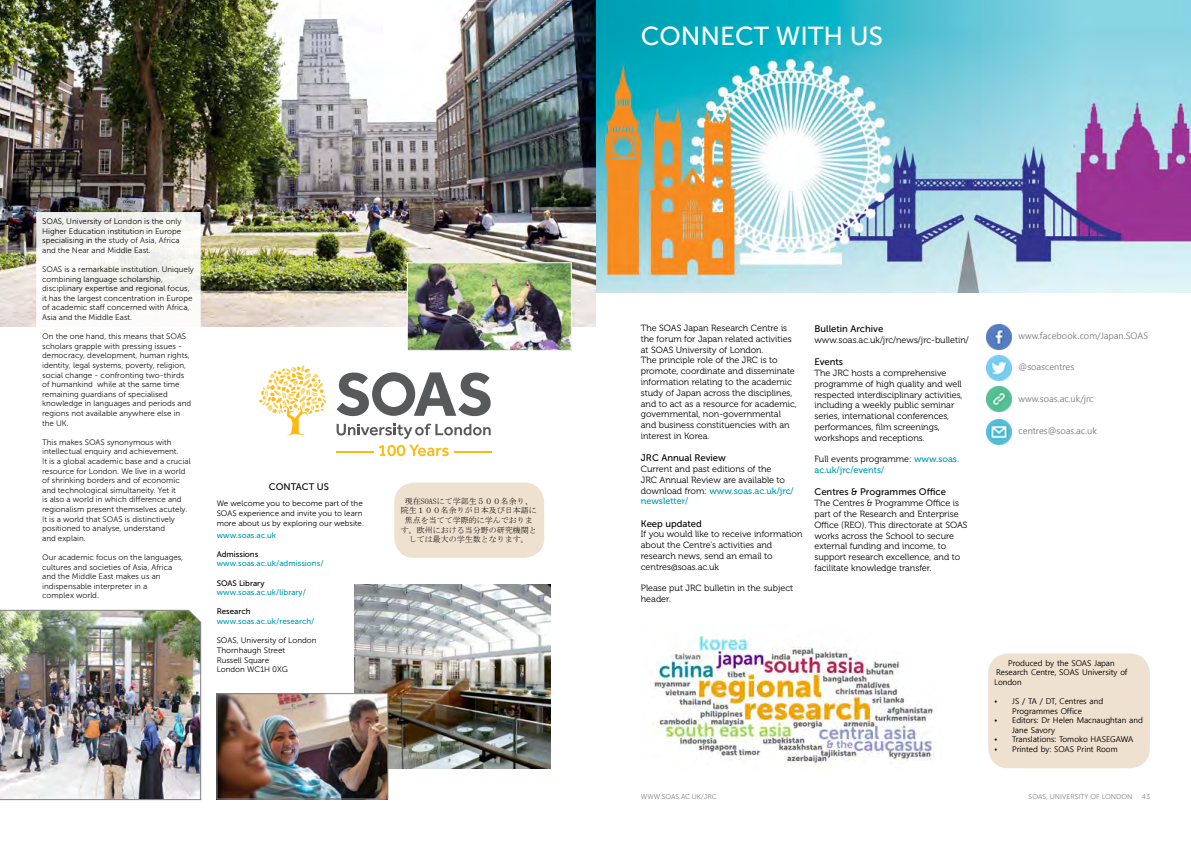
<style>
.page{position:relative;width:1191px;height:842px;background:#fff}
.page>*{position:absolute;margin:0;border:0;box-sizing:border-box;transform-origin:0 0}
.t1{font:26px "Museo Sans 500";color:#fff}
.t2{font:9.5px "Museo Sans 500";color:#000}
.t3{font:9px/10.8px "Museo 300";color:#000}
.t4{font:9px "Malgun Gothic";color:#807f83}
.t5{font:9px/10.8px "Museo 500";color:#009db1}
.t6{font:8px/9.6px "Museo Sans 300";color:#000}
.t7{font:8px/9.6px "Malgun Gothic";color:#000}
.t8{font:8px "Museo Sans 500";color:#009db1}
.t9{font:8px/9.6px "MS Mincho";color:#000;text-align:center}
.t10{font:8px "Museo Sans 500";color:#000}
.t11{font:7px "Museo Sans 300";color:#807f83}
.s1{font-family:"Museo 300";color:#000}
.s2{font-family:"Museo 500";color:#009db1}
</style>
<div class="page">
<div style="left:397px;top:485px;width:144px;height:70px;background:#efe1cf;border-radius:17px"></div>
<div style="left:394px;top:482px;width:150px;height:76px;border:6px solid #efe1cf;border-radius:17px"></div>
<img style="left:597px;top:0;width:594px;height:293px">
<img style="left:653px;top:631px;width:282px;height:133px">
<img style="left:986px;top:324px;width:25px;height:25px">
<img style="left:986px;top:387px;width:25px;height:25px">
<img style="left:986px;top:419px;width:25px;height:25px">
<img style="left:986px;top:356px;width:25px;height:25px">
<img style="left:0;top:610px;width:201px;height:190px">
<img style="left:0;top:0;width:595px;height:327px">
<div style="left:39px;top:215px;width:159px;height:386px;background:#fff"></div>
<div style="left:36px;top:212px;width:165px;height:392px;border:6px solid #fff"></div>
<img style="left:409px;top:264px;width:160px;height:85px">
<div style="left:407px;top:262px;width:164px;height:89px;border:1px solid #fff"></div>
<svg style="left:336px;top:372px;width:155px;height:44px"></svg>
<svg style="left:336px;top:424px;width:155px;height:15px"></svg>
<svg style="left:259px;top:365px;width:67px;height:71px"></svg>
<hr style="left:337px;top:452px;width:37px;height:1px;background:#fdb913">
<hr style="left:454px;top:452px;width:37px;height:1px;background:#fdb913">
<svg style="left:379px;top:445px;width:70px;height:11px"></svg>
<div style="left:991px;top:656px;width:155px;height:109px;background:#efe1cf;border-radius:17px"></div>
<div style="left:988px;top:653px;width:161px;height:115px;border:6px solid #efe1cf;border-radius:17px"></div>
<img style="left:355px;top:584px;width:195px;height:185px">
<img style="left:219px;top:695px;width:167px;height:102px">
<div style="left:217px;top:693px;width:171px;height:106px;border:1px solid #807f83"></div>
<p class="t6" style="left:42px;top:217px;width:141px">SOAS, University of London is the only Higher Education institution in Europe specialising in the study of Asia, Africa and the Near and Middle East.</p>
<p class="t6" style="left:42px;top:265px;width:153px">SOAS is a remarkable institution. Uniquely combining language scholarship, disciplinary expertise and regional focus, it has the largest concentration in Europe of academic staff concerned with Africa, Asia and the Middle East.</p>
<p class="t6" style="left:42px;top:332px;width:151px">On the one hand, this means that SOAS scholars grapple with pressing issues - democracy, development, human rights, identity, legal systems, poverty, religion, social change - confronting two-thirds of humankind while at the same time remaining guardians of specialised knowledge in languages and periods and regions not available anywhere else in the UK.</p>
<p class="t6" style="left:42px;top:437px;width:150px">This makes SOAS synonymous with intellectual enquiry and achievement.<br>It is a global academic base and a crucial resource for London. We live in a world of shrinking borders and of economic and technological simultaneity. Yet it<br>is also a world in which difference and regionalism present themselves acutely.<br>It is a world that SOAS is distinctively positioned to analyse, understand<br>and explain.</p>
<p class="t6" style="left:42px;top:553px;width:143px">Our academic focus on the languages, cultures and societies of Asia, Africa and the Middle East makes us an indispensable interpreter in a<br>complex world.</p>
<p class="t2" style="left:269px;top:481px;width:61px">CONTACT US</p>
<p class="t6" style="left:217px;top:499px;width:149px">We welcome you to become part of the<br>SOAS experience and invite you to learn more about us by exploring our website.</p>
<p class="t8" style="left:217px;top:530px;width:61px">www.soas.ac.uk</p>
<p class="t10" style="left:217px;top:550px;width:43px">Admissions</p>
<p class="t8" style="left:217px;top:559px;width:108px">www.soas.ac.uk/admissions/</p>
<p class="t10" style="left:217px;top:578px;width:49px">SOAS Library</p>
<p class="t8" style="left:217px;top:588px;width:91px">www.soas.ac.uk/library/</p>
<p class="t10" style="left:217px;top:607px;width:35px">Research</p>
<p class="t8" style="left:217px;top:617px;width:99px">www.soas.ac.uk/research/</p>
<p class="t6" style="left:217px;top:636px;width:101px">SOAS, University of London<br>Thornhaugh Street<br>Russell Square<br>London WC1H 0XG</p>
<p class="t9" style="left:401px;top:496px;width:137px">現在SOASにて学部生５００名余り、院生１００名余りが日本及び日本語に焦点を当てて学際的に学んでおります。欧州における当分野の研究機関としては最大の学生数となります。</p>
<h1 class="t1" style="left:641px;top:22px;width:244px">CONNECT WITH US</h1>
<p class="t3" style="left:641px;top:323px;width:157px">The SOAS Japan Research Centre is the forum for Japan related activities at SOAS University of London.<br>The principle role of the JRC is to promote, coordinate and disseminate information relating to the academic study of Japan across the disciplines, and to act as a resource for academic, governmental, non-governmental and business constituencies with an interest in Korea.</p>
<p class="t2" style="left:641px;top:453px;width:87px">JRC Annual Review</p>
<p class="t3" style="left:641px;top:464px;width:146px">Current and past editions of the<br>JRC Annual Review are available to</p>
<p class="t5" style="left:641px;top:485px;width:154px"><span class="s1">download from:</span> www.soas.ac.uk/jrc/ newsletter/</p>
<p class="t2" style="left:641px;top:518px;width:62px">Keep updated</p>
<p class="t3" style="left:641px;top:529px;width:163px">If you would like to receive information about the Centre’s activities and research news, send an email to centres@soas.ac.uk</p>
<p class="t3" style="left:641px;top:583px;width:154px">Please put JRC bulletin in the subject header.</p>
<p class="t2" style="left:814px;top:324px;width:70px">Bulletin Archive</p>
<p class="t3" style="left:814px;top:335px;width:156px">www.soas.ac.uk/jrc/news/jrc-bulletin/</p>
<p class="t2" style="left:814px;top:357px;width:30px">Events</p>
<p class="t3" style="left:814px;top:368px;width:150px">The JRC hosts a comprehensive programme of high quality and well respected interdisciplinary activities, including a weekly public seminar series, international conferences, performances, film screenings, workshops and receptions.</p>
<p class="t3" style="left:814px;top:454px;width:146px">Full events programme: <span class="s2">www.soas.</span></p>
<p class="t5" style="left:814px;top:465px;width:71px">ac.uk/jrc/events/</p>
<p class="t2" style="left:814px;top:487px;width:133px">Centres &amp; Programmes Office</p>
<p class="t3" style="left:814px;top:498px;width:155px">The Centres &amp; Programme Office is part of the Research and Enterprise Office (REO). This directorate at SOAS works across the School to secure external funding and income, to support research excellence, and to facilitate knowledge transfer.</p>
<p class="t4" style="left:1018px;top:331px;width:131px">www.facebook.com/Japan.SOAS</p>
<p class="t4" style="left:1018px;top:362px;width:57px">@soascentres</p>
<p class="t4" style="left:1018px;top:394px;width:76px">www.soas.ac.uk/jrc</p>
<p class="t4" style="left:1018px;top:425px;width:80px">centres@soas.ac.uk</p>
<p class="t7" style="left:994px;top:658px;width:135px;text-indent:14px">Produced by the SOAS Japan<br>Research Centre, SOAS University of<br>London</p>
<p class="t7" style="left:994px;top:696px;width:110px;text-align:center">• JS / TA / DT, Centres and<br>Programmes Office</p>
<p class="t7" style="left:1012px;top:716px;width:132px;text-indent:-18px">• Editors: Dr Helen Macnaughtan and<br>Jane Savory</p>
<p class="t7" style="left:994px;top:735px;width:141px">• Translations: Tomoko HASEGAWA</p>
<p class="t7" style="left:994px;top:744px;width:125px">• Printed by: SOAS Print Room</p>
<p class="t11" style="left:641px;top:793px;width:78px">WWW.SOAS.AC.UK/JRC</p>
<p class="t11" style="left:1028px;top:793px;width:105px">SOAS, UNIVERSITY OF LONDON</p>
<p class="t11" style="left:1141px;top:793px;width:10px">43</p>
</div>
